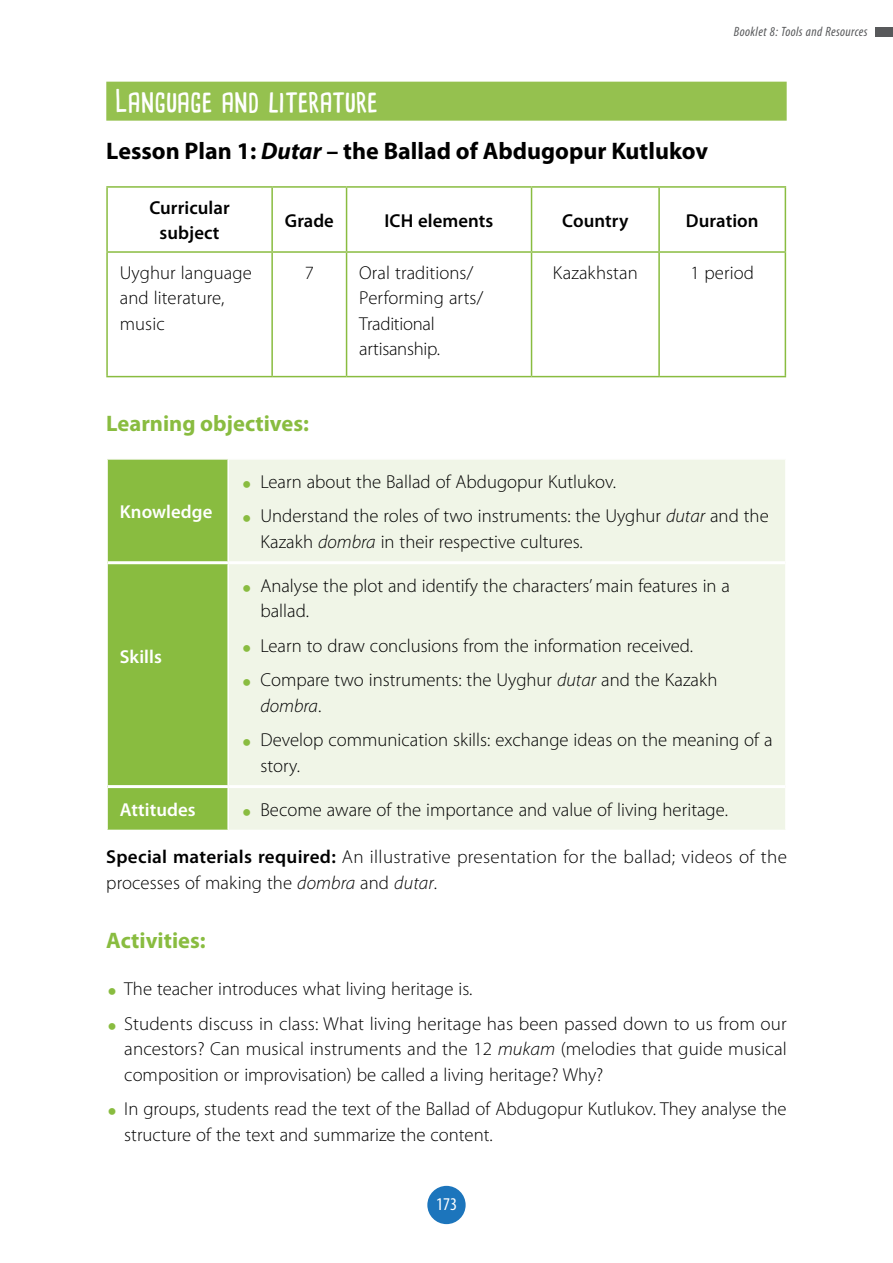
<style>
.page{position:relative;width:893px;height:1263px;background:#fff}
.page>*{position:absolute;margin:0;border:0;box-sizing:border-box;transform-origin:0 0}
.t1{font:700 30px "Cardenio Modern";color:#fff}
.t2{font:700 24px "Myriad Pro";color:#000}
.t3{font:700 22.5px "Myriad Pro";color:#89bc40}
.t4{font:300 18.75px/25.5px "Myriad Pro";color:#000}
.t5{font:600 18.75px/25.5px "Myriad Pro";letter-spacing:.005em;color:#000;text-align:center}
.t6{font:600 18.75px "Myriad Pro";letter-spacing:.005em;color:#fff}
.t7{font:condensed 18px "Myriad Pro";color:#fff}
.t8{font:italic condensed 13.5px "Myriad Pro";letter-spacing:.03em;color:#58595b}
.s1{font-style:italic}
.s2{font-weight:600}
</style>
<div class="page">
<div style="left:875px;top:27px;width:18px;height:9px;background:#58595b"></div>
<div style="left:106px;top:82px;width:681px;height:39px;background:#95c14f"></div>
<hr style="left:106px;top:188px;width:2px;height:63px;background:#89bc40">
<hr style="left:106px;top:186px;width:166px;height:2px;background:#89bc40">
<hr style="left:272px;top:186px;width:75px;height:2px;background:#89bc40">
<hr style="left:347px;top:186px;width:184px;height:2px;background:#89bc40">
<hr style="left:531px;top:186px;width:128px;height:2px;background:#89bc40">
<hr style="left:659px;top:186px;width:127px;height:2px;background:#89bc40">
<hr style="left:271px;top:188px;width:2px;height:63px;background:#89bc40">
<hr style="left:346px;top:188px;width:1px;height:63px;background:#89bc40">
<hr style="left:531px;top:188px;width:1px;height:63px;background:#89bc40">
<hr style="left:658px;top:188px;width:2px;height:63px;background:#89bc40">
<hr style="left:785px;top:188px;width:1px;height:63px;background:#89bc40">
<hr style="left:106px;top:253px;width:2px;height:123px;background:#89bc40">
<hr style="left:106px;top:251px;width:166px;height:2px;background:#89bc40">
<hr style="left:272px;top:251px;width:75px;height:2px;background:#89bc40">
<hr style="left:347px;top:251px;width:184px;height:2px;background:#89bc40">
<hr style="left:531px;top:251px;width:128px;height:2px;background:#89bc40">
<hr style="left:659px;top:251px;width:127px;height:2px;background:#89bc40">
<hr style="left:271px;top:253px;width:2px;height:123px;background:#89bc40">
<hr style="left:346px;top:253px;width:1px;height:123px;background:#89bc40">
<hr style="left:531px;top:253px;width:1px;height:123px;background:#89bc40">
<hr style="left:658px;top:253px;width:2px;height:123px;background:#89bc40">
<hr style="left:785px;top:253px;width:1px;height:123px;background:#89bc40">
<hr style="left:106px;top:376px;width:166px;height:1px;background:#89bc40">
<hr style="left:272px;top:376px;width:75px;height:1px;background:#89bc40">
<hr style="left:347px;top:376px;width:184px;height:1px;background:#89bc40">
<hr style="left:531px;top:376px;width:128px;height:1px;background:#89bc40">
<hr style="left:659px;top:376px;width:127px;height:1px;background:#89bc40">
<div style="left:108px;top:460px;width:119px;height:370px;background:#89bc40"></div>
<div style="left:229px;top:460px;width:556px;height:370px;background:#f0f5e7"></div>
<hr style="left:108px;top:561px;width:120px;height:3px;background:#fff">
<hr style="left:228px;top:561px;width:557px;height:3px;background:#fff">
<hr style="left:108px;top:785px;width:120px;height:3px;background:#fff">
<hr style="left:228px;top:785px;width:557px;height:3px;background:#fff">
<div style="left:427px;top:1186px;width:39px;height:38px;background:#1c75bc;border-radius:50%"></div>
<p class="t8" style="left:734px;top:23px;width:135px">Booklet 8: Tools and Resources</p>
<h1 class="t1" style="left:115px;top:81px;width:265px">Language and literature</h1>
<p class="t2" style="left:106px;top:135px;width:603px">Lesson Plan 1: <span class="s1">Dutar</span> – the Ballad of Abdugopur Kutlukov</p>
<p class="t5" style="left:149px;top:194px;width:82px">Curricular subject</p>
<p class="t5" style="left:285px;top:207px;width:50px">Grade</p>
<p class="t5" style="left:385px;top:207px;width:110px">ICH elements</p>
<p class="t5" style="left:562px;top:207px;width:68px">Country</p>
<p class="t5" style="left:686px;top:207px;width:74px">Duration</p>
<p class="t4" style="left:120px;top:260px;width:134px">Uyghur language and literature, music</p>
<p class="t4" style="left:305px;top:260px;width:11px">7</p>
<p class="t4" style="left:359px;top:260px;width:125px">Oral traditions/<br>Performing arts/<br>Traditional artisanship.</p>
<p class="t4" style="left:553px;top:260px;width:86px">Kazakhstan</p>
<p class="t4" style="left:690px;top:260px;width:65px">1 period</p>
<p class="t3" style="left:106px;top:409px;width:204px">Learning objectives:</p>
<p class="t6" style="left:120px;top:500px;width:94px">Knowledge</p>
<p class="t6" style="left:120px;top:644px;width:44px">Skills</p>
<p class="t4" style="left:260px;top:464px;width:510px;line-height:34.5px">Learn about the Ballad of Abdugopur Kutlukov.<br>Understand the roles of two instruments: the Uyghur <span class="s1">dutar</span> and the</p>
<p class="t4" style="left:260px;top:529px;width:324px">Kazakh <span class="s1">dombra</span> in their respective cultures.</p>
<p class="t4" style="left:260px;top:572px;width:471px">Analyse the plot and identify the characters’ main features in a ballad.</p>
<p class="t4" style="left:260px;top:628px;width:459px;line-height:34.5px">Learn to draw conclusions from the information received.<br>Compare two instruments: the Uyghur <span class="s1">dutar</span> and the Kazakh</p>
<p class="t4" style="left:260px;top:688px;width:514px;line-height:34.5px"><span class="s1">dombra</span>.<br>Develop communication skills: exchange ideas on the meaning of a</p>
<p class="t4" style="left:260px;top:752px;width:41px">story.</p>
<p class="t6" style="left:120px;top:797px;width:77px">Attitudes</p>
<p class="t4" style="left:260px;top:796px;width:469px">Become aware of the importance and value of living heritage.</p>
<p class="t4" style="left:106px;top:844px;width:682px"><span class="s2">Special materials required:</span> An illustrative presentation for the ballad; videos of the processes of making the <span class="s1">dombra</span> and <span class="s1">dutar</span>.</p>
<p class="t3" style="left:106px;top:926px;width:101px">Activities:</p>
<p class="t4" style="left:124px;top:971px;width:664px;line-height:34.5px">The teacher introduces what living heritage is.<br>Students discuss in class: What living heritage has been passed down to us from our</p>
<p class="t4" style="left:124px;top:1036px;width:664px">ancestors? Can musical instruments and the 12 <span class="s1">mukam</span> (melodies that guide musical composition or improvisation) be called a living heritage? Why?</p>
<p class="t4" style="left:124px;top:1096px;width:664px">In groups, students read the text of the Ballad of Abdugopur Kutlukov. They analyse the structure of the text and summarize the content.</p>
<p class="t7" style="left:436px;top:1193px;width:22px">173</p>
</div>
